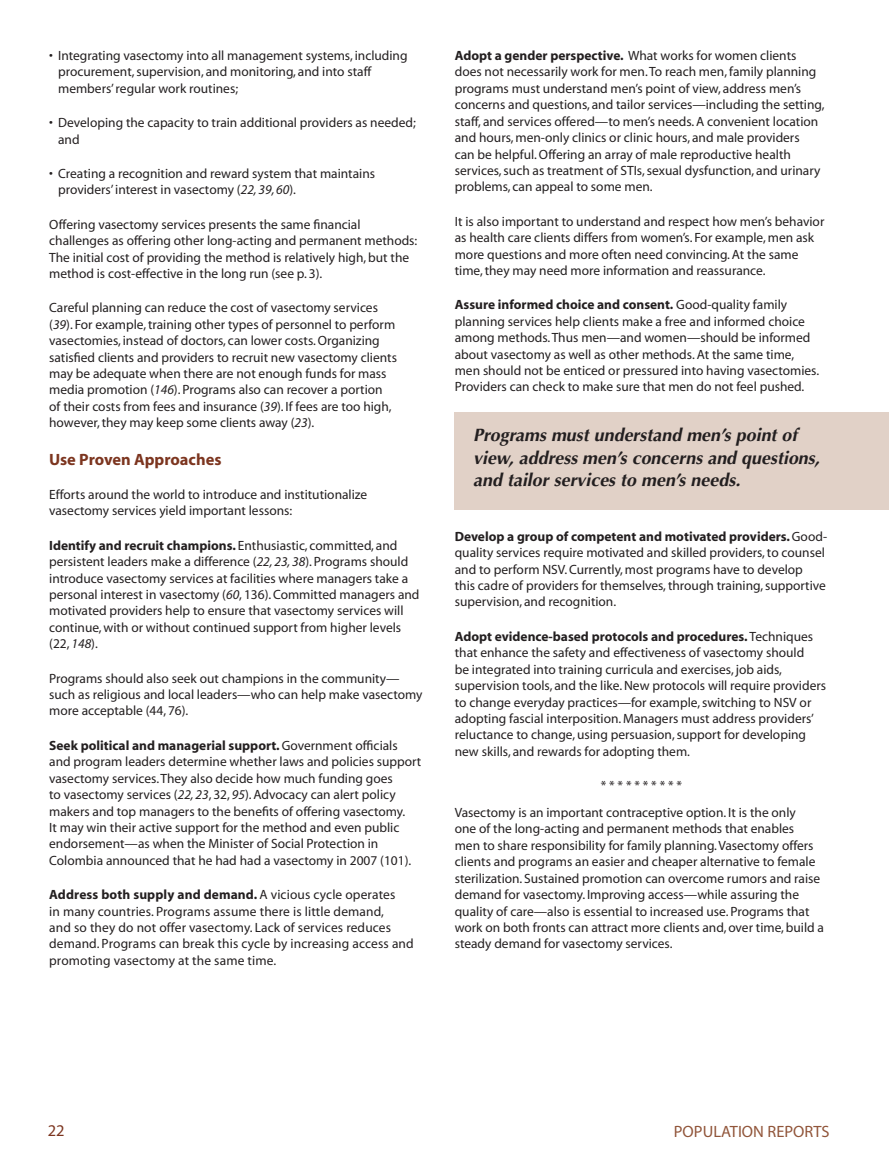
<style>
.page{position:relative;width:891px;height:1175px;background:#fff}
.page>*{position:absolute;margin:0;border:0;box-sizing:border-box;transform-origin:0 0}
.t1{font:italic 700 17.85px/22.4px "Optima";color:#231f20}
.t2{font:700 16.35px "Myriad";color:#7c351f}
.t3{font:16.35px "Myriad";color:#91553a}
.t4{font:16.35px "Myriad";color:#7c351f}
.t5{font:13.5px/16.4px "Myriad";color:#231f20}
.s1{font-style:italic}
.s2{font-weight:700}
</style>
<div class="page">
<div style="left:454px;top:412px;width:435px;height:97px;background:#e1d1c7"></div>
<p class="t5" style="left:58px;top:48px;width:351px;text-indent:-9px">• Integrating vasectomy into all management systems, including procurement, supervision, and monitoring, and into staff members’ regular work routines;</p>
<p class="t5" style="left:58px;top:116px;width:359px;text-indent:-9px">• Developing the capacity to train additional providers as needed; and</p>
<p class="t5" style="left:58px;top:166px;width:318px;text-indent:-9px">• Creating a recognition and reward system that maintains providers’ interest in vasectomy (<span class="s1">22, 39, 60</span>).</p>
<p class="t5" style="left:49px;top:217px;width:370px">Offering vasectomy services presents the same financial challenges as offering other long-acting and permanent methods:<br>The initial cost of providing the method is relatively high, but the method is cost-effective in the long run (see p. 3).</p>
<p class="t5" style="left:49px;top:301px;width:349px">Careful planning can reduce the cost of vasectomy services (<span class="s1">39</span>). For example, training other types of personnel to perform vasectomies, instead of doctors, can lower costs. Organizing satisfied clients and providers to recruit new vasectomy clients may be adequate when there are not enough funds for mass media promotion (<span class="s1">146</span>). Programs also can recover a portion of their costs from fees and insurance (<span class="s1">39</span>). If fees are too high, however, they may keep some clients away (<span class="s1">23</span>).</p>
<p class="t2" style="left:49px;top:453px;width:174px">Use Proven Approaches</p>
<p class="t5" style="left:49px;top:487px;width:320px">Efforts around the world to introduce and institutionalize vasectomy services yield important lessons:</p>
<p class="t5" style="left:49px;top:538px;width:372px"><span class="s2">Identify and recruit champions.</span> Enthusiastic, committed, and persistent leaders make a difference (<span class="s1">22, 23, 38</span>). Programs should introduce vasectomy services at facilities where managers take a personal interest in vasectomy (<span class="s1">60</span>, 136). Committed managers and motivated providers help to ensure that vasectomy services will continue, with or without continued support from higher levels (22, <span class="s1">148</span>).</p>
<p class="t5" style="left:49px;top:671px;width:375px">Programs should also seek out champions in the community— such as religious and local leaders—who can help make vasectomy more acceptable (44, 76).</p>
<p class="t5" style="left:49px;top:738px;width:374px"><span class="s2">Seek political and managerial support.</span> Government officials and program leaders determine whether laws and policies support vasectomy services. They also decide how much funding goes<br>to vasectomy services (<span class="s1">22, 23</span>, 32, <span class="s1">95</span>). Advocacy can alert policy makers and top managers to the benefits of offering vasectomy.<br>It may win their active support for the method and even public endorsement—as when the Minister of Social Protection in Colombia announced that he had had a vasectomy in 2007 (101).</p>
<p class="t5" style="left:49px;top:887px;width:366px"><span class="s2">Address both supply and demand.</span> A vicious cycle operates<br>in many countries. Programs assume there is little demand,<br>and so they do not offer vasectomy. Lack of services reduces demand. Programs can break this cycle by increasing access and promoting vasectomy at the same time.</p>
<p class="t5" style="left:455px;top:48px;width:371px"><span class="s2">Adopt a gender perspective.</span> What works for women clients does not necessarily work for men. To reach men, family planning programs must understand men’s point of view, address men’s concerns and questions, and tailor services—including the setting, staff, and services offered—to men’s needs. A convenient location and hours, men-only clinics or clinic hours, and male providers<br>can be helpful. Offering an array of male reproductive health services, such as treatment of STIs, sexual dysfunction, and urinary problems, can appeal to some men.</p>
<p class="t5" style="left:455px;top:214px;width:371px">It is also important to understand and respect how men’s behavior as health care clients differs from women’s. For example, men ask more questions and more often need convincing. At the same time, they may need more information and reassurance.</p>
<p class="t5" style="left:455px;top:298px;width:366px"><span class="s2">Assure informed choice and consent.</span> Good-quality family planning services help clients make a free and informed choice among methods. Thus men—and women—should be informed about vasectomy as well as other methods. At the same time, men should not be enticed or pressured into having vasectomies.<br>Providers can check to make sure that men do not feel pushed.</p>
<h1 class="t1" style="left:473px;top:426px;width:348px">Programs must understand men’s point of view, address men’s concerns and questions, and tailor services to men’s needs.</h1>
<p class="t5" style="left:455px;top:529px;width:374px"><span class="s2">Develop a group of competent and motivated providers.</span> Good&shy;quality services require motivated and skilled providers, to counsel and to perform NSV. Currently, most programs have to develop<br>this cadre of providers for themselves, through training, supportive supervision, and recognition.</p>
<p class="t5" style="left:455px;top:629px;width:373px"><span class="s2">Adopt evidence-based protocols and procedures.</span> Techniques that enhance the safety and effectiveness of vasectomy should<br>be integrated into training curricula and exercises, job aids, supervision tools, and the like. New protocols will require providers to change everyday practices—for example, switching to NSV or adopting fascial interposition. Managers must address providers’ reluctance to change, using persuasion, support for developing new skills, and rewards for adopting them.</p>
<p class="t5" style="left:455px;top:773px;width:343px;line-height:26.8px;text-indent:146px">* * * * * * * * * *<br>Vasectomy is an important contraceptive option. It is the only</p>
<p class="t5" style="left:455px;top:821px;width:371px">one of the long-acting and permanent methods that enables<br>men to share responsibility for family planning. Vasectomy offers clients and programs an easier and cheaper alternative to female sterilization. Sustained promotion can overcome rumors and raise demand for vasectomy. Improving access—while assuring the quality of care—also is essential to increased use. Programs that work on both fronts can attract more clients and, over time, build a steady demand for vasectomy services.</p>
<p class="t4" style="left:48px;top:1124px;width:18px">22</p>
<p class="t3" style="left:674px;top:1125px;width:157px">POPULATION REPORTS</p>
</div>
